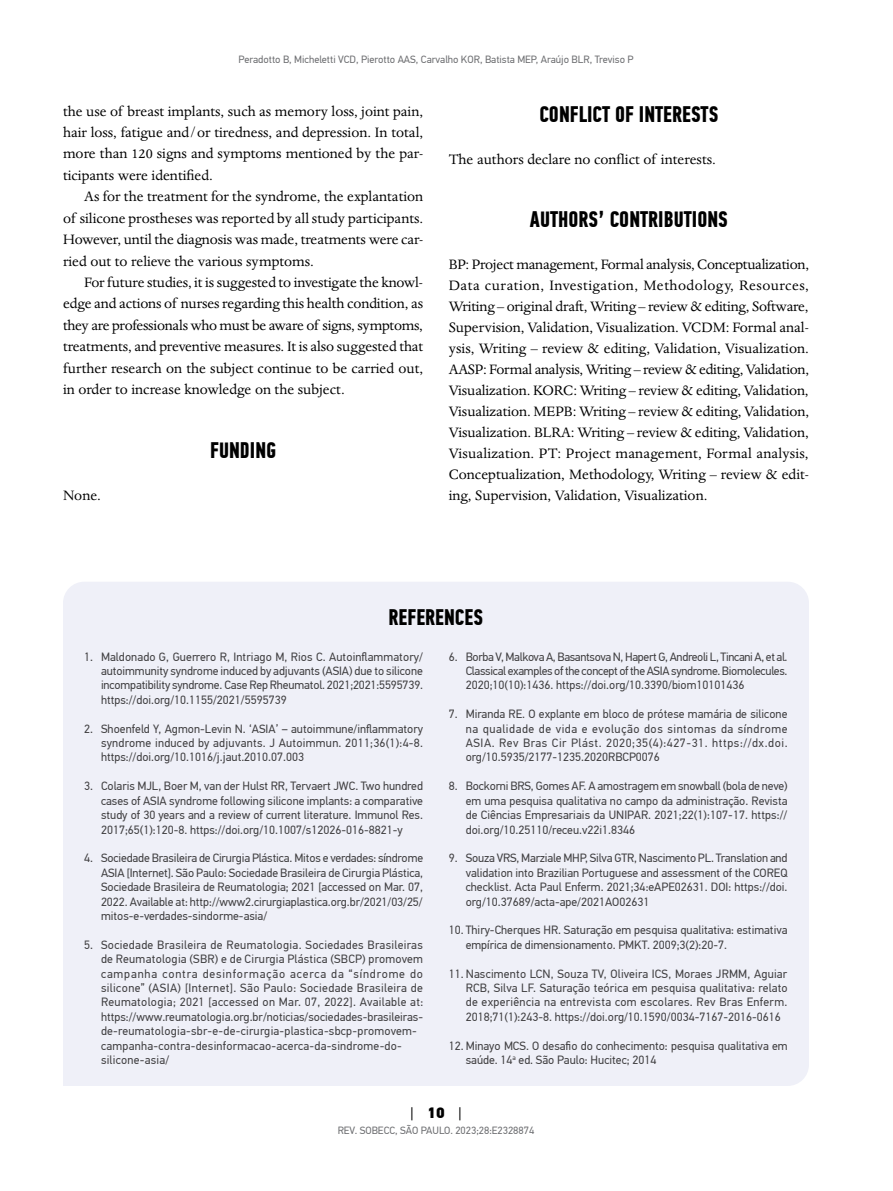
<style>
.page{position:relative;width:893px;height:1191px;background:#fff}
.page>*{position:absolute;margin:0;border:0;box-sizing:border-box;transform-origin:0 0}
.t1{font:700 22.5px "PF Din Text Comp Pro";color:#000}
.t2{font:15.75px/21.5px "Dante MT Std";color:#000;text-align:justify}
.t3{font:15px "PF Din Text Pro";color:#000}
.t4{font:12px/14.4px "PF Din Text Pro";color:#414042;text-align:justify}
.t5{font:12px/14.4px "PF Din Text Pro";letter-spacing:.02em;color:#414042}
.t6{font:10.5px "PF Din Text Pro";color:#6d6e71}
.s1{font-weight:900}
</style>
<div class="page">
<div style="left:63px;top:582px;width:746px;height:504px;background:#eff0f8"></div>
<p class="t6" style="left:238px;top:53px;width:397px">Peradotto B, Micheletti VCD, Pierotto AAS, Carvalho KOR, Batista MEP, Araújo BLR, Treviso P</p>
<h2 class="t2" style="left:63px;top:100px;width:362px">the use of breast implants, such as memory loss, joint pain, hair loss, fatigue and/or tiredness, and depression. In total, more than 120 signs and symptoms mentioned by the par&shy;ticipants were identified.</h2>
<h2 class="t2" style="left:63px;top:186px;width:362px;text-indent:21px">As for the treatment for the syndrome, the explantation of silicone prostheses was reported by all study participants.<br>However, until the diagnosis was made, treatments were car&shy;ried out to relieve the various symptoms.</h2>
<p class="t2" style="left:63px;top:272px;width:362px;text-indent:21px">For future studies, it is suggested to investigate the knowl&shy;edge and actions of nurses regarding this health condition, as they are professionals who must be aware of signs, symptoms, treatments, and preventive measures. It is also suggested that further research on the subject continue to be carried out, in order to increase knowledge on the subject.</p>
<h2 class="t2" style="left:63px;top:485px;width:40px">None.</h2>
<h1 class="t1" style="left:210px;top:436px;width:67px">FUNDING</h1>
<h1 class="t1" style="left:539px;top:101px;width:180px">CONFLICT OF INTERESTS</h1>
<h2 class="t2" style="left:449px;top:149px;width:269px">The authors declare no conflict of interests.</h2>
<h1 class="t1" style="left:530px;top:206px;width:199px">AUTHORS’ CONTRIBUTIONS</h1>
<p class="t2" style="left:449px;top:254px;width:362px;line-height:21px">BP: Project management, Formal analysis, Conceptualization, Data curation, Investigation, Methodology, Resources, Writing – original draft, Writing – review &amp; editing, Software, Supervision, Validation, Visualization. VCDM: Formal anal&shy;ysis, Writing – review &amp; editing, Validation, Visualization.<br>AASP: Formal analysis, Writing – review &amp; editing, Validation, Visualization. KORC: Writing – review &amp; editing, Validation, Visualization. MEPB: Writing – review &amp; editing, Validation, Visualization. BLRA: Writing – review &amp; editing, Validation, Visualization. PT: Project management, Formal analysis, Conceptualization, Methodology, Writing – review &amp; edit&shy;ing, Supervision, Validation, Visualization.</p>
<h1 class="t1" style="left:389px;top:604px;width:96px">REFERENCES</h1>
<p class="t4" style="left:101px;top:649px;width:324px;text-indent:-17px">1. Maldonado G, Guerrero R, Intriago M, Rios C. Autoinflammatory/ autoimmunity syndrome induced by adjuvants (ASIA) due to silicone incompatibility syndrome. Case Rep Rheumatol. 2021;2021:5595739. https://doi.org/10.1155/2021/5595739</p>
<p class="t4" style="left:101px;top:721px;width:324px;text-indent:-17px">2. Shoenfeld Y, Agmon-Levin N. ‘ASIA’ – autoimmune/inflammatory syndrome induced by adjuvants. J Autoimmun. 2011;36(1):4-8. https://doi.org/10.1016/j.jaut.2010.07.003</p>
<p class="t4" style="left:101px;top:779px;width:323px;text-indent:-17px">3. Colaris MJL, Boer M, van der Hulst RR, Tervaert JWC. Two hundred cases of ASIA syndrome following silicone implants: a comparative study of 30 years and a review of current literature. Immunol Res.<br>2017;65(1):120-8. https://doi.org/10.1007/s12026-016-8821-y</p>
<p class="t4" style="left:101px;top:851px;width:324px;text-indent:-17px">4. Sociedade Brasileira de Cirurgia Plástica. Mitos e verdades: síndrome ASIA [Internet]. São Paulo: Sociedade Brasileira de Cirurgia Plástica, Sociedade Brasileira de Reumatologia; 2021 [accessed on Mar. 07, 2022. Available at: http://www2.cirurgiaplastica.org.br/2021/03/25/ mitos-e-verdades-sindorme-asia/</p>
<p class="t5" style="left:101px;top:937px;width:324px;text-indent:-17px">5. Sociedade Brasileira de Reumatologia. Sociedades Brasileiras de Reumatologia (SBR) e de Cirurgia Plástica (SBCP) promovem campanha contra desinformação acerca da “síndrome do silicone” (ASIA) [Internet]. São Paulo: Sociedade Brasileira de Reumatologia; 2021 [accessed on Mar. 07, 2022]. Available at: https://www.reumatologia.org.br/noticias/sociedades-brasileiras&shy;de-reumatologia-sbr-e-de-cirurgia-plastica-sbcp-promovem&shy;campanha-contra-desinformacao-acerca-da-sindrome-do&shy;silicone-asia/</p>
<p class="t4" style="left:466px;top:649px;width:323px;text-indent:-17px">6. Borba V, Malkova A, Basantsova N, Hapert G, Andreoli L, Tincani A, et al.<br>Classical examples of the concept of the ASIA syndrome. Biomolecules.<br>2020;10(10):1436. https://doi.org/10.3390/biom10101436</p>
<p class="t4" style="left:466px;top:707px;width:323px;text-indent:-17px">7. Miranda RE. O explante em bloco de prótese mamária de silicone na qualidade de vida e evolução dos sintomas da síndrome ASIA. Rev Bras Cir Plást. 2020;35(4):427-31. https://dx.doi. org/10.5935/2177-1235.2020RBCP0076</p>
<p class="t4" style="left:466px;top:779px;width:323px;text-indent:-17px">8. Bockorni BRS, Gomes AF. A amostragem em snowball (bola de neve) em uma pesquisa qualitativa no campo da administração. Revista de Ciências Empresariais da UNIPAR. 2021;22(1):107-17. https:// doi.org/10.25110/receu.v22i1.8346</p>
<p class="t4" style="left:466px;top:851px;width:323px;text-indent:-17px">9. Souza VRS, Marziale MHP, Silva GTR, Nascimento PL. Translation and validation into Brazilian Portuguese and assessment of the COREQ checklist. Acta Paul Enferm. 2021;34:eAPE02631. DOI: https://doi. org/10.37689/acta-ape/2021AO02631</p>
<p class="t4" style="left:466px;top:923px;width:323px;text-indent:-17px">10. Thiry-Cherques HR. Saturação em pesquisa qualitativa: estimativa empírica de dimensionamento. PMKT. 2009;3(2):20-7.</p>
<p class="t4" style="left:466px;top:966px;width:324px;text-indent:-17px">11. Nascimento LCN, Souza TV, Oliveira ICS, Moraes JRMM, Aguiar RCB, Silva LF. Saturação teórica em pesquisa qualitativa: relato de experiência na entrevista com escolares. Rev Bras Enferm.<br>2018;71(1):243-8. https://doi.org/10.1590/0034-7167-2016-0616</p>
<p class="t4" style="left:466px;top:1038px;width:323px;text-indent:-17px">12. Minayo MCS. O desafio do conhecimento: pesquisa qualitativa em saúde. 14<sup>a</sup> ed. São Paulo: Hucitec; 2014</p>
<p class="t3" style="left:410px;top:1103px;width:53px">| <span class="s1">10</span> |</p>
<p class="t6" style="left:338px;top:1124px;width:198px">REV. SOBECC, SÃO PAULO. 2023;28:E2328874</p>
</div>
